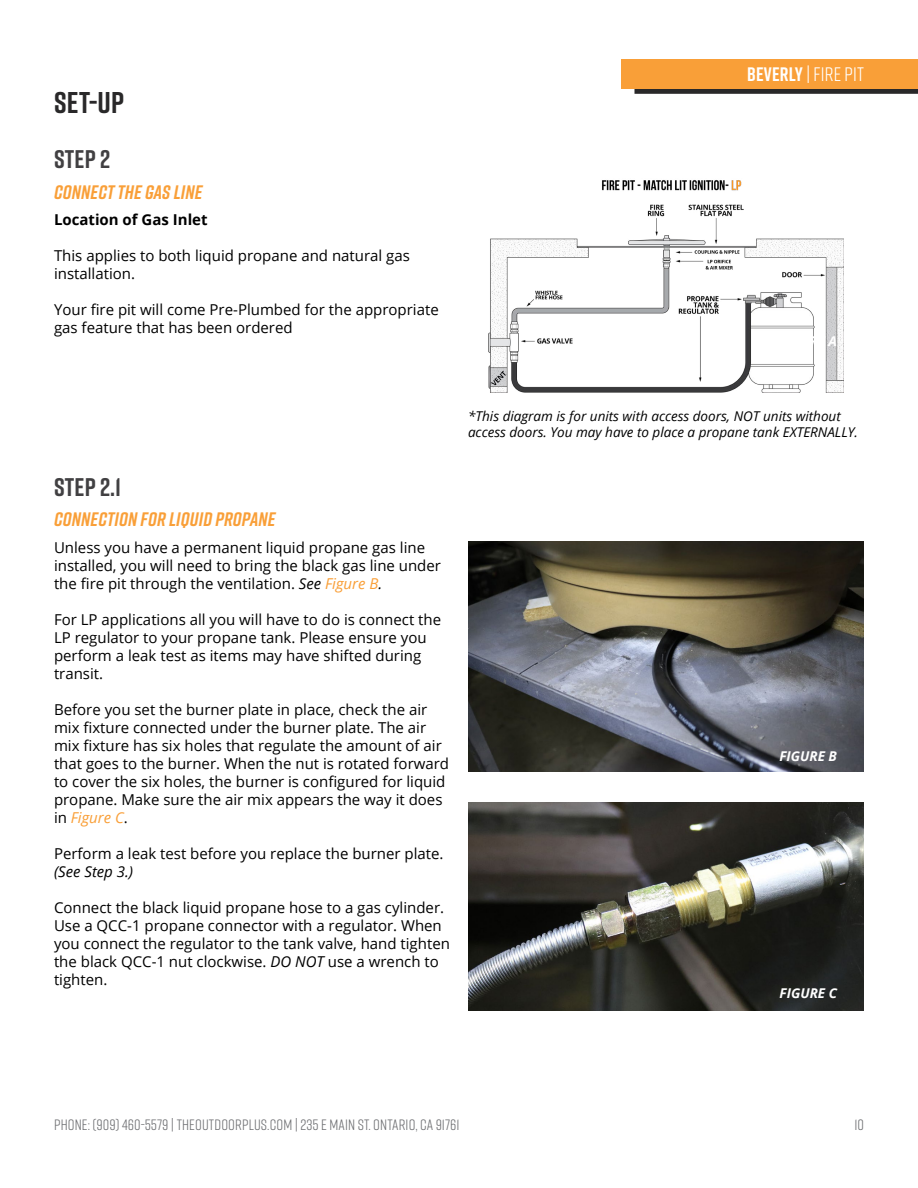
<style>
.page{position:relative;width:918px;height:1188px;background:#fff}
.page>*{position:absolute;margin:0;border:0;box-sizing:border-box;transform-origin:0 0}
.t1{font:700 30px "Rift";color:#292829}
.t2{font:700 25.5px "Rift";letter-spacing:.01em;color:#414042}
.t3{font:italic 700 19.5px "Rift";letter-spacing:.01em;color:#f99f38}
.t4{font:19.5px "Rift";letter-spacing:.01em;color:#fff}
.t5{font:15px/18px "Open Sans";color:#000}
.t6{font:15px "Rift";letter-spacing:.01em;color:#6d6e71}
.t7{font:700 15px "Open Sans";color:#000}
.t8{font:italic 15px "Open Sans";color:#000}
.t9{font:italic 13.5px/16.2px "Open Sans";color:#000}
.t10{font:italic 700 13.5px "Open Sans";color:#fff}
.s1{font-weight:700}
.s2{font-style:italic}
.s3{font-style:italic;color:#f99f38}
</style>
<div class="page">
<div style="left:634px;top:83px;width:284px;height:11px;background:#292829"></div>
<div style="left:621px;top:59px;width:297px;height:30px;background:#f99f38"></div>
<img style="left:489px;top:180px;width:354px;height:213px">
<img style="left:468px;top:541px;width:396px;height:230px">
<img style="left:468px;top:802px;width:396px;height:208px">
<h1 class="t1" style="left:54px;top:81px;width:72px">SET-UP</h1>
<h2 class="t2" style="left:54px;top:141px;width:58px">STEP 2</h2>
<h3 class="t3" style="left:54px;top:178px;width:150px">CONNECT THE GAS LINE</h3>
<p class="t7" style="left:54px;top:209px;width:155px">Location of Gas Inlet</p>
<p class="t5" style="left:54px;top:246px;width:357px">This applies to both liquid propane and natural gas installation.</p>
<p class="t5" style="left:54px;top:300px;width:386px">Your fire pit will come Pre-Plumbed for the appropriate gas feature that has been ordered</p>
<h3 class="t4" style="left:747px;top:61px;width:118px"><span class="s1">BEVERLY</span> | FIRE PIT</h3>
<h2 class="t2" style="left:54px;top:469px;width:69px">STEP 2.1</h2>
<h3 class="t3" style="left:54px;top:505px;width:223px">CONNECTION FOR LIQUID PROPANE</h3>
<p class="t5" style="left:54px;top:538px;width:389px">Unless you have a permanent liquid propane gas line installed, you will need to bring the black gas line under the fire pit through the ventilation. <span class="s2">See</span> <span class="s3">Figure B</span><span class="s2">.</span></p>
<p class="t5" style="left:54px;top:610px;width:389px">For LP applications all you will have to do is connect the LP regulator to your propane tank. Please ensure you perform a leak test as items may have shifted during transit.</p>
<p class="t5" style="left:54px;top:700px;width:397px">Before you set the burner plate in place, check the air mix fixture connected under the burner plate. The air mix fixture has six holes that regulate the amount of air that goes to the burner. When the nut is rotated forward to cover the six holes, the burner is configured for liquid propane. Make sure the air mix appears the way it does in <span class="s3">Figure C</span>.</p>
<p class="t5" style="left:54px;top:844px;width:391px">Perform a leak test before you replace the burner plate.</p>
<p class="t8" style="left:54px;top:861px;width:81px">(See Step 3.)</p>
<p class="t5" style="left:54px;top:898px;width:398px">Connect the black liquid propane hose to a gas cylinder.<br>Use a QCC-1 propane connector with a regulator. When you connect the regulator to the tank valve, hand tighten the black QCC-1 nut clockwise. <span class="s2">DO NOT</span> use a wrench to tighten.</p>
<p class="t9" style="left:468px;top:407px;width:391px">*This diagram is for units with access doors, NOT units without access doors. You may have to place a propane tank EXTERNALLY.</p>
<p class="t10" style="left:779px;top:746px;width:59px">FIGURE B</p>
<p class="t10" style="left:780px;top:984px;width:59px">FIGURE C</p>
<p class="t6" style="left:54px;top:1114px;width:407px">PHONE: (909) 460-5579 | THEOUTDOORPLUS.COM | 235 E MAIN ST. ONTARIO, CA 91761</p>
<p class="t6" style="left:854px;top:1114px;width:11px">10</p>
</div>
